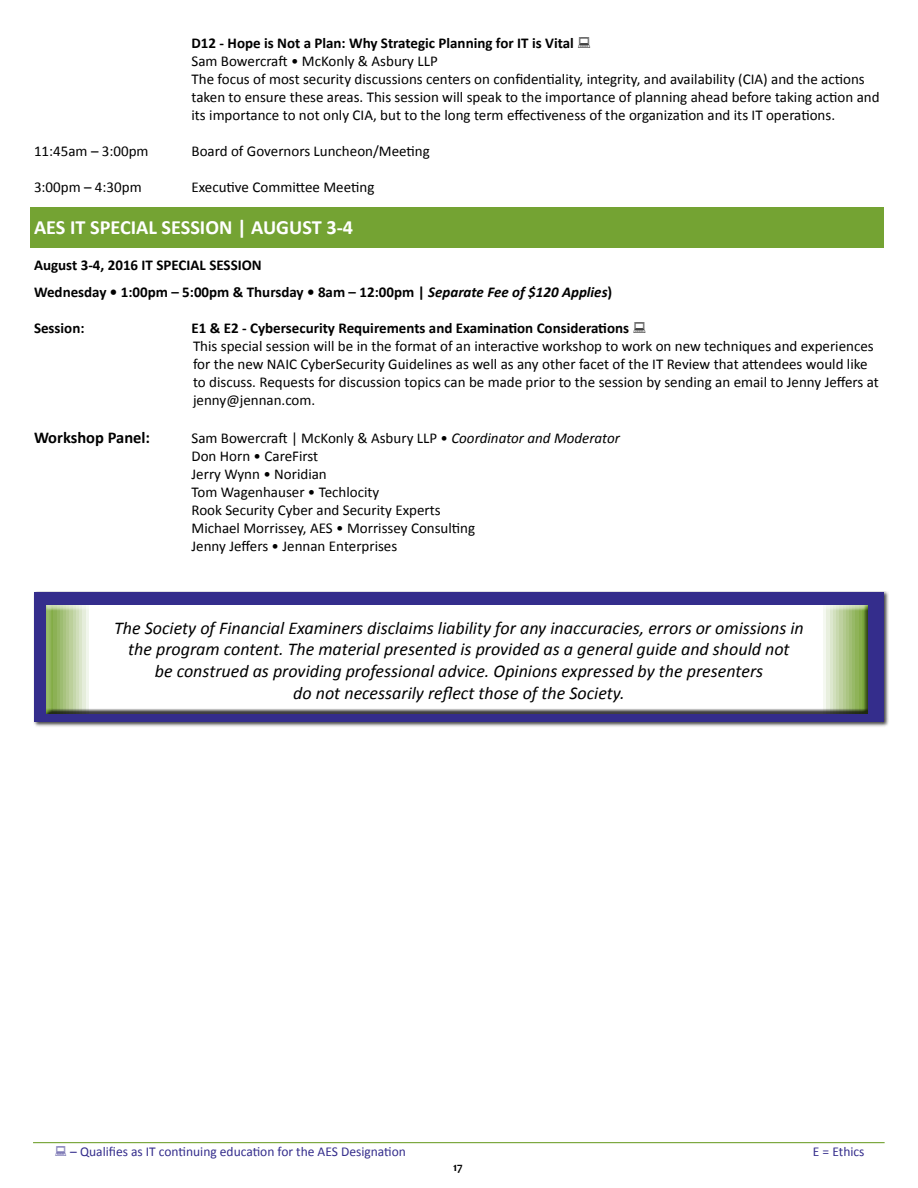
<style>
.page{position:relative;width:918px;height:1188px;background:#fff}
.page>*{position:absolute;margin:0;border:0;box-sizing:border-box;transform-origin:0 0}
.t1{font:700 20.25px "Calibri";color:#fff}
.t2{font:italic 18px/21.6px "Calibri";color:#000;text-align:center}
.t3{font:700 16.5px "Calibri";color:#000}
.t4{font:15px/18px "Calibri";color:#000}
.t5{font:700 15px/27px "Calibri";color:#000}
.t6{font:13.5px "Calibri";color:#342d8c}
.t7{font:700 12px "Candara";color:#000}
.s1{font-style:italic}
</style>
<div class="page">
<hr style="left:33px;top:1142px;width:852px;height:1px;background:#74a333">
<div style="left:30px;top:207px;width:854px;height:40px;background:#74a333"></div>
<div style="left:33px;top:591px;width:857px;height:136px;background:#000;opacity:.75"></div>
<div style="left:34px;top:592px;width:850px;height:130px;background:#342d8c"></div>
<div style="left:46px;top:605px;width:824px;height:110px;background:#000;opacity:.75"></div>
<p class="t5" style="left:192px;top:28px;width:384px">D12 - Hope is Not a Plan: Why Strategic Planning for IT is Vital</p>
<p class="t4" style="left:192px;top:51px;width:690px">Sam Bowercraft • McKonly &amp; Asbury LLP<br>The focus of most security discussions centers on confidentiality, integrity, and availability (CIA) and the actions taken to ensure these areas. This session will speak to the importance of planning ahead before taking action and its importance to not only CIA, but to the long term effectiveness of the organization and its IT operations.</p>
<p class="t4" style="left:34px;top:141px;width:116px">11:45am – 3:00pm</p>
<p class="t4" style="left:192px;top:141px;width:240px">Board of Governors Luncheon/Meeting</p>
<p class="t4" style="left:34px;top:177px;width:109px">3:00pm – 4:30pm</p>
<p class="t4" style="left:192px;top:177px;width:184px">Executive Committee Meeting</p>
<h1 class="t1" style="left:34px;top:215px;width:321px">AES IT SPECIAL SESSION | AUGUST 3-4</h1>
<p class="t5" style="left:34px;top:251px;width:580px">August 3-4, 2016 IT SPECIAL SESSION<br>Wednesday • 1:00pm – 5:00pm &amp; Thursday • 8am – 12:00pm | <span class="s1">Separate Fee of $120 Applies</span>)</p>
<p class="t5" style="left:34px;top:314px;width:52px">Session:</p>
<p class="t5" style="left:192px;top:314px;width:439px">E1 &amp; E2 - Cybersecurity Requirements and Examination Considerations</p>
<p class="t4" style="left:193px;top:336px;width:687px">This special session will be in the format of an interactive workshop to work on new techniques and experiences for the new NAIC CyberSecurity Guidelines as well as any other facet of the IT Review that attendees would like to discuss. Requests for discussion topics can be made prior to the session by sending an email to Jenny Jeffers at jenny@jennan.com.</p>
<p class="t3" style="left:34px;top:427px;width:118px">Workshop Panel:</p>
<p class="t4" style="left:192px;top:428px;width:430px">Sam Bowercraft | McKonly &amp; Asbury LLP • <span class="s1">Coordinator and Moderator </span>Don Horn • CareFirst<br>Jerry Wynn • Noridian<br>Tom Wagenhauser • Techlocity<br>Rook Security Cyber and Security Experts<br>Michael Morrissey, AES • Morrissey Consulting<br>Jenny Jeffers • Jennan Enterprises</p>
<p class="t2" style="left:114px;top:616px;width:691px">The Society of Financial Examiners disclaims liability for any inaccuracies, errors or omissions in the program content. The material presented is provided as a general guide and should not<br>be construed as providing professional advice. Opinions expressed by the presenters<br>do not necessarily reflect those of the Society.</p>
<p class="t6" style="left:70px;top:1143px;width:337px">– Qualifies as IT continuing education for the AES Designation</p>
<p class="t6" style="left:813px;top:1143px;width:53px">E = Ethics</p>
<p class="t7" style="left:453px;top:1159px;width:11px">17</p>
</div>
